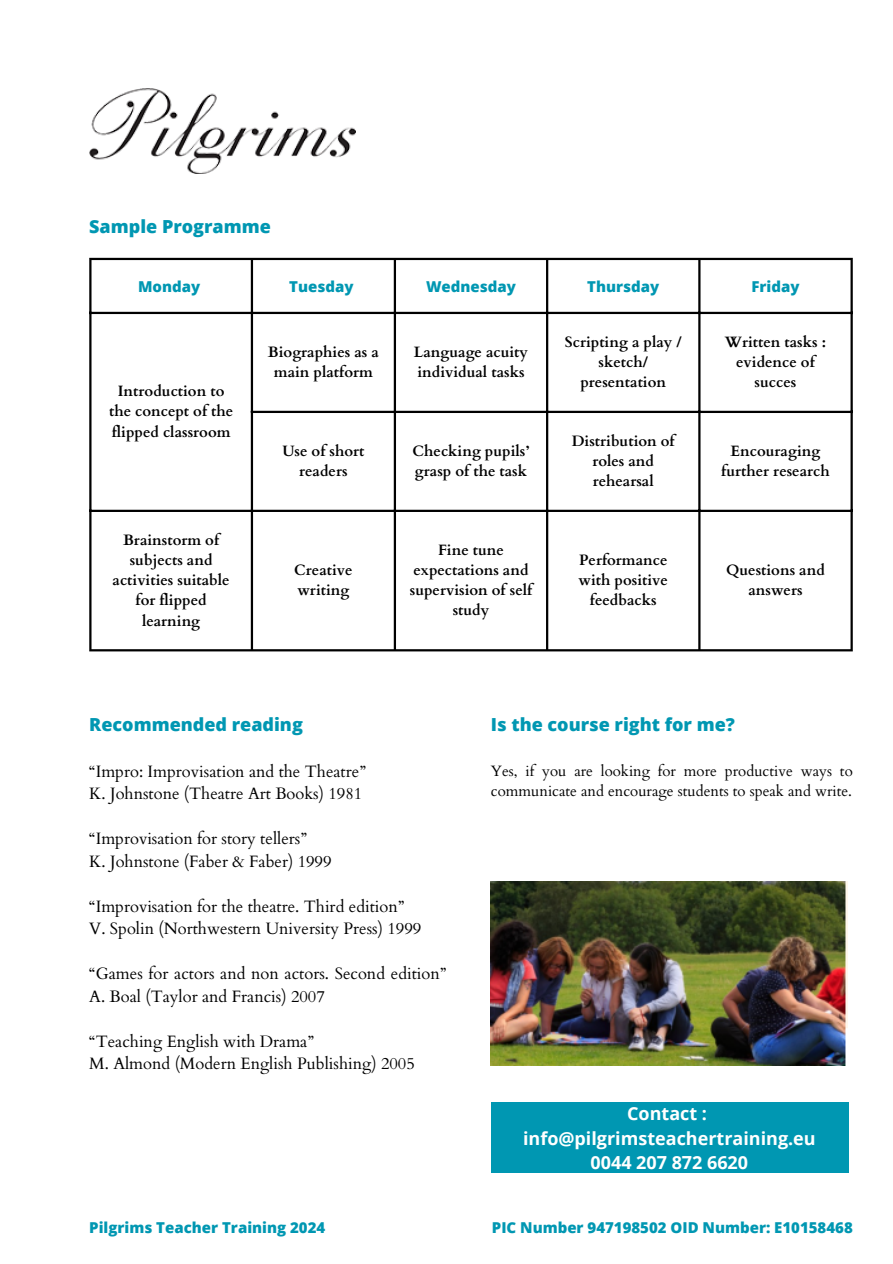
<style>
.page{position:relative;width:893px;height:1264px;background:#fff}
.page>*{position:absolute;margin:0;border:0;box-sizing:border-box;transform-origin:0 0}
.t1{font:800 18px "Open Sans";color:#0097b2}
.t2{font:700 18px "Open Sans";color:#fff}
.t3{font:16.5px/22.5px "Cardo";color:#000}
.t4{font:700 15px/20.2px "Cardo";color:#000;text-align:center}
.t5{font:800 15px "Open Sans";color:#0097b2}
.t6{font:15px/20.2px "Cardo";color:#000}
</style>
<div class="page">
<img style="left:89px;top:88px;width:267px;height:86px">
<hr style="left:89px;top:260px;width:2px;height:389px;background:#000">
<hr style="left:251px;top:260px;width:2px;height:389px;background:#000">
<hr style="left:394px;top:260px;width:2px;height:389px;background:#000">
<hr style="left:546px;top:260px;width:2px;height:389px;background:#000">
<hr style="left:698px;top:260px;width:2px;height:389px;background:#000">
<hr style="left:850px;top:260px;width:2px;height:389px;background:#000">
<hr style="left:89px;top:258px;width:763px;height:2px;background:#000">
<hr style="left:89px;top:312px;width:763px;height:2px;background:#000">
<hr style="left:251px;top:411px;width:601px;height:2px;background:#000">
<hr style="left:89px;top:509px;width:763px;height:3px;background:#000">
<hr style="left:89px;top:649px;width:763px;height:2px;background:#000">
<img style="left:491px;top:881px;width:356px;height:184px">
<div style="left:491px;top:1102px;width:357px;height:70px;background:#0097b2"></div>
<p class="t1" style="left:89px;top:213px;width:183px">Sample Programme</p>
<p class="t5" style="left:138px;top:275px;width:64px">Monday</p>
<p class="t5" style="left:289px;top:275px;width:66px">Tuesday</p>
<p class="t5" style="left:426px;top:275px;width:91px">Wednesday</p>
<p class="t5" style="left:587px;top:275px;width:74px">Thursday</p>
<p class="t5" style="left:751px;top:275px;width:50px">Friday</p>
<p class="t4" style="left:109px;top:381px;width:126px">Introduction to the concept of the flipped classroom</p>
<p class="t4" style="left:113px;top:530px;width:119px">Brainstorm of subjects and activities suitable for flipped learning</p>
<p class="t4" style="left:268px;top:342px;width:112px">Biographies as a main platform</p>
<p class="t4" style="left:414px;top:342px;width:116px;text-align:left">Language acuity individual tasks</p>
<p class="t4" style="left:564px;top:332px;width:118px">Scripting a play / sketch/ presentation</p>
<p class="t4" style="left:724px;top:332px;width:103px">Written tasks : evidence of succes</p>
<p class="t4" style="left:282px;top:441px;width:84px">Use of short readers</p>
<p class="t4" style="left:412px;top:441px;width:118px;text-align:left">Checking pupils’ grasp of the task</p>
<p class="t4" style="left:571px;top:431px;width:104px">Distribution of roles and rehearsal</p>
<p class="t4" style="left:721px;top:441px;width:110px">Encouraging further research</p>
<p class="t4" style="left:294px;top:560px;width:60px;text-align:left">Creative writing</p>
<p class="t4" style="left:410px;top:540px;width:124px">Fine tune expectations and supervision of self study</p>
<p class="t4" style="left:578px;top:550px;width:91px">Performance with positive feedbacks</p>
<p class="t4" style="left:726px;top:560px;width:100px">Questions and answers</p>
<p class="t1" style="left:89px;top:711px;width:215px">Recommended reading</p>
<p class="t3" style="left:89px;top:760px;width:278px">“Impro: Improvisation and the Theatre”</p>
<p class="t3" style="left:89px;top:782px;width:274px">K. Johnstone (Theatre Art Books) 1981</p>
<p class="t3" style="left:89px;top:827px;width:219px">“Improvisation for story tellers”</p>
<p class="t3" style="left:89px;top:850px;width:244px">K. Johnstone (Faber &amp; Faber) 1999</p>
<p class="t3" style="left:89px;top:895px;width:316px">“Improvisation for the theatre. Third edition”</p>
<p class="t3" style="left:89px;top:917px;width:333px">V. Spolin (Northwestern University Press) 1999</p>
<p class="t3" style="left:89px;top:962px;width:358px">“Games for actors and non actors. Second edition”<br>A. Boal (Taylor and Francis) 2007</p>
<p class="t3" style="left:89px;top:1030px;width:226px">“Teaching English with Drama”</p>
<p class="t3" style="left:89px;top:1052px;width:327px">M. Almond (Modern English Publishing) 2005</p>
<p class="t1" style="left:491px;top:711px;width:245px">Is the course right for me?</p>
<p class="t6" style="left:491px;top:760px;width:363px">Yes, if you are looking for more productive ways to communicate and encourage students to speak and write.</p>
<p class="t2" style="left:627px;top:1100px;width:81px">Contact :</p>
<p class="t2" style="left:523px;top:1125px;width:294px">info@pilgrimsteachertraining.eu</p>
<p class="t2" style="left:590px;top:1150px;width:159px">0044 207 872 6620</p>
<p class="t5" style="left:89px;top:1216px;width:237px">Pilgrims Teacher Training 2024</p>
<p class="t5" style="left:492px;top:1216px;width:362px">PIC Number 947198502 OID Number: E10158468</p>
</div>
